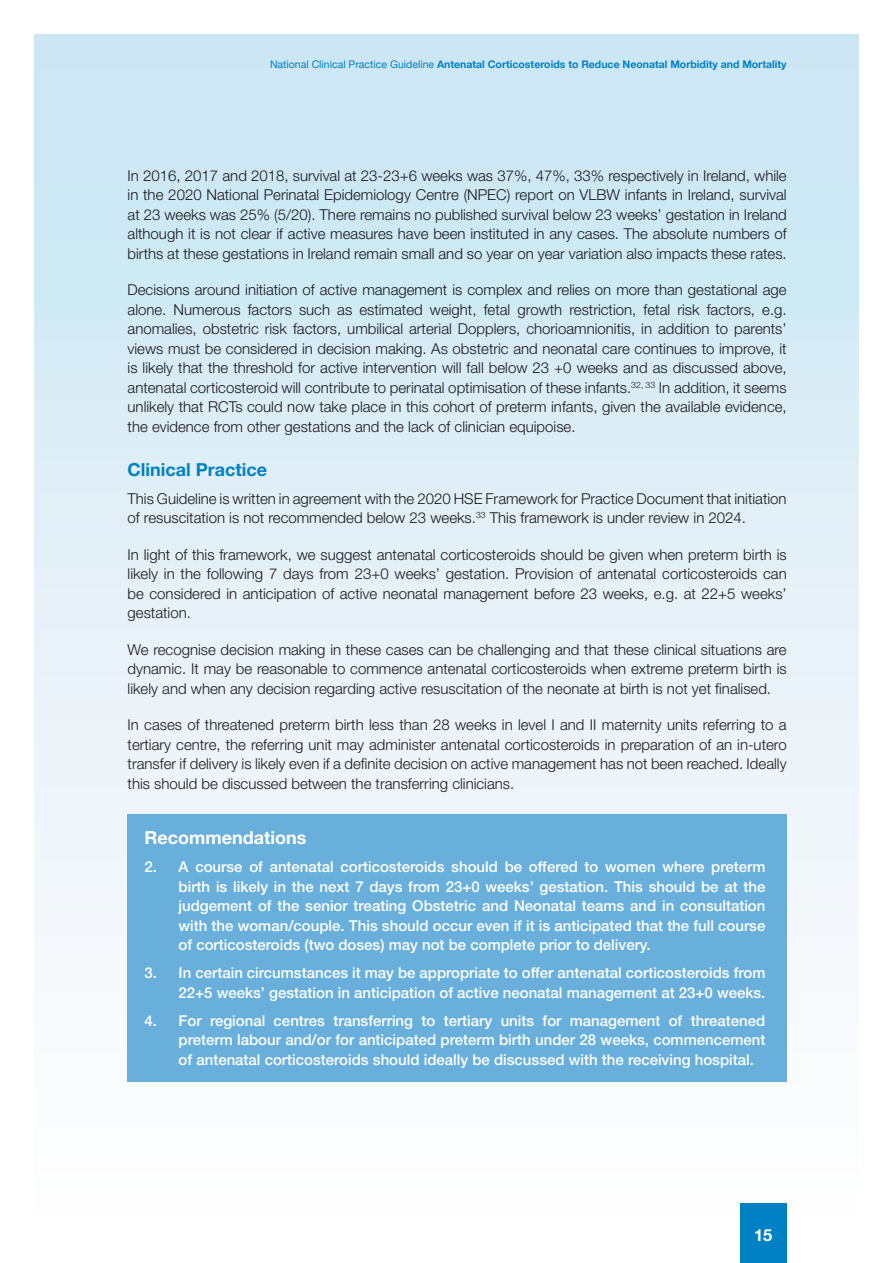
<style>
.page{position:relative;width:893px;height:1263px;background:#fff}
.page>*{position:absolute;margin:0;border:0;box-sizing:border-box;transform-origin:0 0}
.t1{font:700 18px "Helvetica Neue LT Std";color:#0081c4}
.t2{font:700 18px "Helvetica Neue LT Std";color:#fff}
.t3{font:700 16.5px "Helvetica Neue";color:#fff}
.Body_0-0__4{font:300 15px/19.5px "Helvetica Neue LT Std";color:#1a171c;text-align:justify}
.R_Body{font:500 15px/19.5px "Helvetica Neue LT Std";color:#fff;text-align:justify}
.t4{font:700 10.5px "Helvetica Neue";color:#0081c4}
.s1{font-weight:400}
</style>
<div class="page">
<div style="left:34px;top:34px;width:825px;height:1195px;background:linear-gradient(to bottom,#c8e5f3,#fffeff)"></div>
<div style="left:740px;top:1203px;width:47px;height:60px;background:#0081c4"></div>
<div style="left:128px;top:814px;width:659px;height:267px;background:#69afdb"></div>
<p class="t4" style="left:270px;top:56px;width:518px"><span class="s1">National Clinical Practice Guideline</span> Antenatal Corticosteroids to Reduce Neonatal Morbidity and Mortality</p>
<p class="Body_0-0__4" style="left:128px;top:165px;width:661px">In 2016, 2017 and 2018, survival at 23-23+6 weeks was 37%, 47%, 33% respectively in Ireland, while in the 2020 National Perinatal Epidemiology Centre (NPEC) report on VLBW infants in Ireland, survival at 23 weeks was 25% (5/20). There remains no published survival below 23 weeks’ gestation in Ireland although it is not clear if active measures have been instituted in any cases. The absolute numbers of births at these gestations in Ireland remain small and so year on year variation also impacts these rates.</p>
<p class="Body_0-0__4" style="left:128px;top:280px;width:661px">Decisions around initiation of active management is complex and relies on more than gestational age alone. Numerous factors such as estimated weight, fetal growth restriction, fetal risk factors, e.g. anomalies, obstetric risk factors, umbilical arterial Dopplers, chorioamnionitis, in addition to parents’ views must be considered in decision making. As obstetric and neonatal care continues to improve, it is likely that the threshold for active intervention will fall below 23 +0 weeks and as discussed above, antenatal corticosteroid will contribute to perinatal optimisation of these infants.<sup>32,</sup> <sup>33</sup> In addition, it seems unlikely that RCTs could now take place in this cohort of preterm infants, given the available evidence, the evidence from other gestations and the lack of clinician equipoise.</p>
<h2 class="t1" style="left:128px;top:458px;width:141px">Clinical Practice</h2>
<p class="Body_0-0__4" style="left:128px;top:488px;width:661px">This Guideline is written in agreement with the 2020 HSE Framework for Practice Document that initiation of resuscitation is not recommended below 23 weeks.<sup>33</sup> This framework is under review in 2024.</p>
<p class="Body_0-0__4" style="left:128px;top:544px;width:661px">In light of this framework, we suggest antenatal corticosteroids should be given when preterm birth is likely in the following 7 days from 23+0 weeks’ gestation. Provision of antenatal corticosteroids can be considered in anticipation of active neonatal management before 23 weeks, e.g. at 22+5 weeks’ gestation.</p>
<p class="Body_0-0__4" style="left:128px;top:639px;width:661px">We recognise decision making in these cases can be challenging and that these clinical situations are dynamic. It may be reasonable to commence antenatal corticosteroids when extreme preterm birth is likely and when any decision regarding active resuscitation of the neonate at birth is not yet finalised.</p>
<p class="Body_0-0__4" style="left:128px;top:715px;width:661px">In cases of threatened preterm birth less than 28 weeks in level I and II maternity units referring to a tertiary centre, the referring unit may administer antenatal corticosteroids in preparation of an in-utero transfer if delivery is likely even if a definite decision on active management has not been reached. Ideally this should be discussed between the transferring clinicians.</p>
<h2 class="t2" style="left:145px;top:826px;width:163px">Recommendations</h2>
<p class="R_Body" style="left:179px;top:857px;width:588px;text-indent:-34px">2. A course of antenatal corticosteroids should be offered to women where preterm birth is likely in the next 7 days from 23+0 weeks’ gestation. This should be at the judgement of the senior treating Obstetric and Neonatal teams and in consultation with the woman/couple. This should occur even if it is anticipated that the full course of corticosteroids (two doses) may not be complete prior to delivery.</p>
<p class="R_Body" style="left:145px;top:963px;width:622px;text-align:right">3. In certain circumstances it may be appropriate to offer antenatal corticosteroids from<br>22+5 weeks’ gestation in anticipation of active neonatal management at 23+0 weeks.</p>
<p class="R_Body" style="left:179px;top:1010px;width:588px;text-indent:-34px">4. For regional centres transferring to tertiary units for management of threatened preterm labour and/or for anticipated preterm birth under 28 weeks, commencement of antenatal corticosteroids should ideally be discussed with the receiving hospital.</p>
<p class="t3" style="left:754px;top:1222px;width:20px">15</p>
</div>
